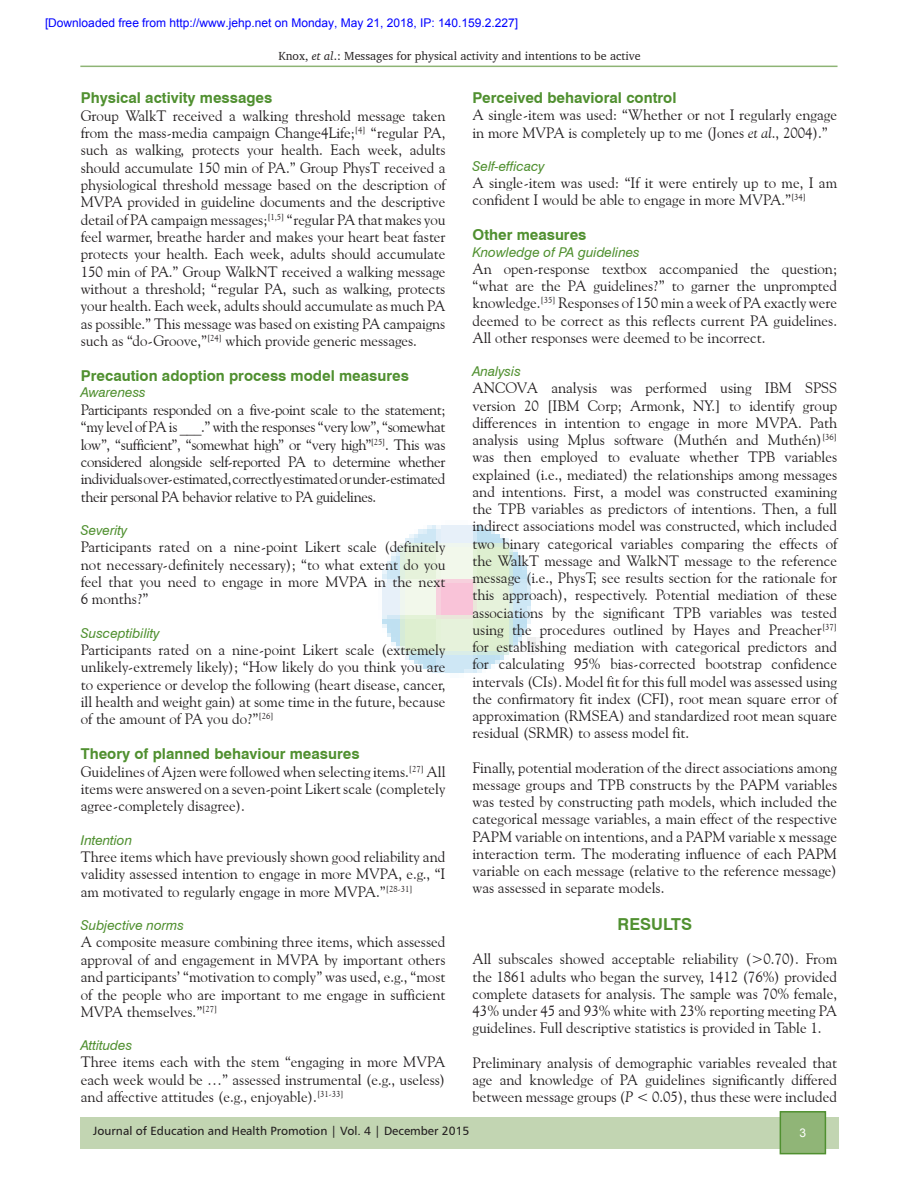
<style>
.page{position:relative;width:918px;height:1188px;background:#fff}
.page>*{position:absolute;margin:0;border:0;box-sizing:border-box;transform-origin:0 0}
.t1{font:700 16.5px "Swiss 721 BT";color:#509030}
.t2{font:15px/17.2px "Goudy Old Style BT";color:#231f20;text-align:justify}
.t3{font:700 15px "Swiss 721 BT";color:#509030}
.t4{font:italic 13.5px "Swiss 721 BT";color:#509030}
.t5{font:12px "Arial";color:#00f}
.t6{font:12px "Charter BT";color:#231f20}
.t7{font:12px "Humanist 777 BT Roman B";color:#231f20}
.t8{font:12px "Arial";color:#fff}
.s1{font-style:italic}
</style>
<div class="page">
<img style="left:382px;top:525px;width:158px;height:148px">
<hr style="left:80px;top:66px;width:758px;height:1px;background:#8eb475">
<div style="left:81px;top:1117px;width:758px;height:31px;background:#c2d5b2"></div>
<div style="left:780px;top:1111px;width:46px;height:43px;background:#90b577;border:2px solid #509030"></div>
<p class="t5" style="left:45px;top:16px;width:475px">[Downloaded free from http://www.jehp.net on Monday, May 21, 2018, IP: 140.159.2.227]</p>
<p class="t6" style="left:278px;top:49px;width:364px">Knox, <span class="s1">et al</span>.: Messages for physical activity and intentions to be active</p>
<p class="t3" style="left:81px;top:89px;width:193px">Physical activity messages</p>
<p class="t2" style="left:81px;top:106px;width:366px">Group WalkT received a walking threshold message taken from the mass‑media campaign Change4Life;<sup>[4]</sup> “regular PA, such as walking, protects your health. Each week, adults should accumulate 150 min of PA.” Group PhysT received a physiological threshold message based on the description of MVPA provided in guideline documents and the descriptive detail of PA campaign messages;<sup>[1,5]</sup> “regular PA that makes you feel warmer, breathe harder and makes your heart beat faster protects your health. Each week, adults should accumulate 150 min of PA.” Group WalkNT received a walking message without a threshold; “regular PA, such as walking, protects your health. Each week, adults should accumulate as much PA as possible.” This message was based on existing PA campaigns such as “do‑Groove,”<sup>[24]</sup> which provide generic messages.</p>
<p class="t3" style="left:81px;top:367px;width:330px">Precaution adoption process model measures</p>
<p class="t4" style="left:81px;top:384px;width:67px">Awareness</p>
<p class="t2" style="left:81px;top:401px;width:366px">Participants responded on a five‑point scale to the statement; “my level of PA is ___.” with the responses “very low”, “somewhat low”, “sufficient”, “somewhat high” or “very high”<sup>[25]</sup>. This was considered alongside self‑reported PA to determine whether individuals over‑estimated, correctly estimated or under‑estimated their personal PA behavior relative to PA guidelines.</p>
<p class="t4" style="left:81px;top:522px;width:48px">Severity</p>
<p class="t2" style="left:81px;top:538px;width:366px">Participants rated on a nine‑point Likert scale (definitely not necessary‑definitely necessary); “to what extent do you feel that you need to engage in more MVPA in the next 6 months?”</p>
<p class="t4" style="left:81px;top:625px;width:80px">Susceptibility</p>
<p class="t2" style="left:81px;top:641px;width:366px">Participants rated on a nine‑point Likert scale (extremely unlikely‑extremely likely); “How likely do you think you are to experience or develop the following (heart disease, cancer, ill health and weight gain) at some time in the future, because of the amount of PA you do?”<sup>[26]</sup></p>
<p class="t3" style="left:81px;top:745px;width:280px">Theory of planned behaviour measures</p>
<p class="t2" style="left:81px;top:763px;width:366px">Guidelines of Ajzen were followed when selecting items.<sup>[27]</sup> All items were answered on a seven‑point Likert scale (completely agree‑completely disagree).</p>
<p class="t4" style="left:81px;top:832px;width:53px">Intention</p>
<p class="t2" style="left:81px;top:848px;width:366px">Three items which have previously shown good reliability and validity assessed intention to engage in more MVPA, e.g., “I am motivated to regularly engage in more MVPA.”<sup>[28‑31]</sup></p>
<p class="t4" style="left:81px;top:917px;width:105px">Subjective norms</p>
<p class="t2" style="left:81px;top:933px;width:366px">A composite measure combining three items, which assessed approval of and engagement in MVPA by important others and participants’ “motivation to comply” was used, e.g., “most of the people who are important to me engage in sufficient MVPA themselves.”<sup>[27]</sup></p>
<p class="t4" style="left:81px;top:1037px;width:53px">Attitudes</p>
<p class="t2" style="left:81px;top:1053px;width:366px">Three items each with the stem “engaging in more MVPA each week would be …” assessed instrumental (e.g., useless) and affective attitudes (e.g., enjoyable).<sup>[31‑33]</sup></p>
<p class="t3" style="left:472px;top:89px;width:205px">Perceived behavioral control</p>
<p class="t2" style="left:472px;top:106px;width:366px">A single‑item was used: “Whether or not I regularly engage in more MVPA is completely up to me (Jones <span class="s1">et al</span>., 2004).”</p>
<p class="t4" style="left:472px;top:158px;width:74px">Self‑efficacy</p>
<p class="t2" style="left:472px;top:174px;width:366px">A single‑item was used: “If it were entirely up to me, I am confident I would be able to engage in more MVPA.”<sup>[34]</sup></p>
<p class="t3" style="left:472px;top:226px;width:115px">Other measures</p>
<p class="t4" style="left:472px;top:244px;width:169px">Knowledge of PA guidelines</p>
<p class="t2" style="left:472px;top:260px;width:366px">An open‑response textbox accompanied the question; “what are the PA guidelines?” to garner the unprompted knowledge.<sup>[35]</sup> Responses of 150 min a week of PA exactly were deemed to be correct as this reflects current PA guidelines.<br>All other responses were deemed to be incorrect.</p>
<p class="t4" style="left:472px;top:363px;width:50px">Analysis</p>
<p class="t2" style="left:472px;top:379px;width:366px">ANCOVA analysis was performed using IBM SPSS version 20 [IBM Corp; Armonk, NY.] to identify group differences in intention to engage in more MVPA. Path analysis using Mplus software (Muthén and Muthén)<sup>[36] </sup>was then employed to evaluate whether TPB variables explained (i.e., mediated) the relationships among messages and intentions. First, a model was constructed examining the TPB variables as predictors of intentions. Then, a full indirect associations model was constructed, which included two binary categorical variables comparing the effects of the WalkT message and WalkNT message to the reference message (i.e., PhysT; see results section for the rationale for this approach), respectively. Potential mediation of these associations by the significant TPB variables was tested using the procedures outlined by Hayes and Preacher<sup>[37] </sup>for establishing mediation with categorical predictors and for calculating 95% bias‑corrected bootstrap confidence intervals (CIs). Model fit for this full model was assessed using the confirmatory fit index (CFI), root mean square error of approximation (RMSEA) and standardized root mean square residual (SRMR) to assess model fit.</p>
<p class="t2" style="left:472px;top:759px;width:366px">Finally, potential moderation of the direct associations among message groups and TPB constructs by the PAPM variables was tested by constructing path models, which included the categorical message variables, a main effect of the respective PAPM variable on intentions, and a PAPM variable x message interaction term. The moderating influence of each PAPM variable on each message (relative to the reference message) was assessed in separate models.</p>
<p class="t1" style="left:618px;top:914px;width:76px">RESULTS</p>
<p class="t2" style="left:472px;top:950px;width:366px">All subscales showed acceptable reliability (&gt;0.70). From the 1861 adults who began the survey, 1412 (76%) provided complete datasets for analysis. The sample was 70% female, 43% under 45 and 93% white with 23% reporting meeting PA guidelines. Full descriptive statistics is provided in Table 1.</p>
<p class="t2" style="left:472px;top:1054px;width:366px">Preliminary analysis of demographic variables revealed that age and knowledge of PA guidelines significantly differed between message groups (<span class="s1">P</span> &lt; 0.05), thus these were included</p>
<p class="t7" style="left:93px;top:1123px;width:378px">Journal of Education and Health Promotion | Vol. 4 | December 2015</p>
<p class="t8" style="left:800px;top:1125px;width:8px">3</p>
</div>
